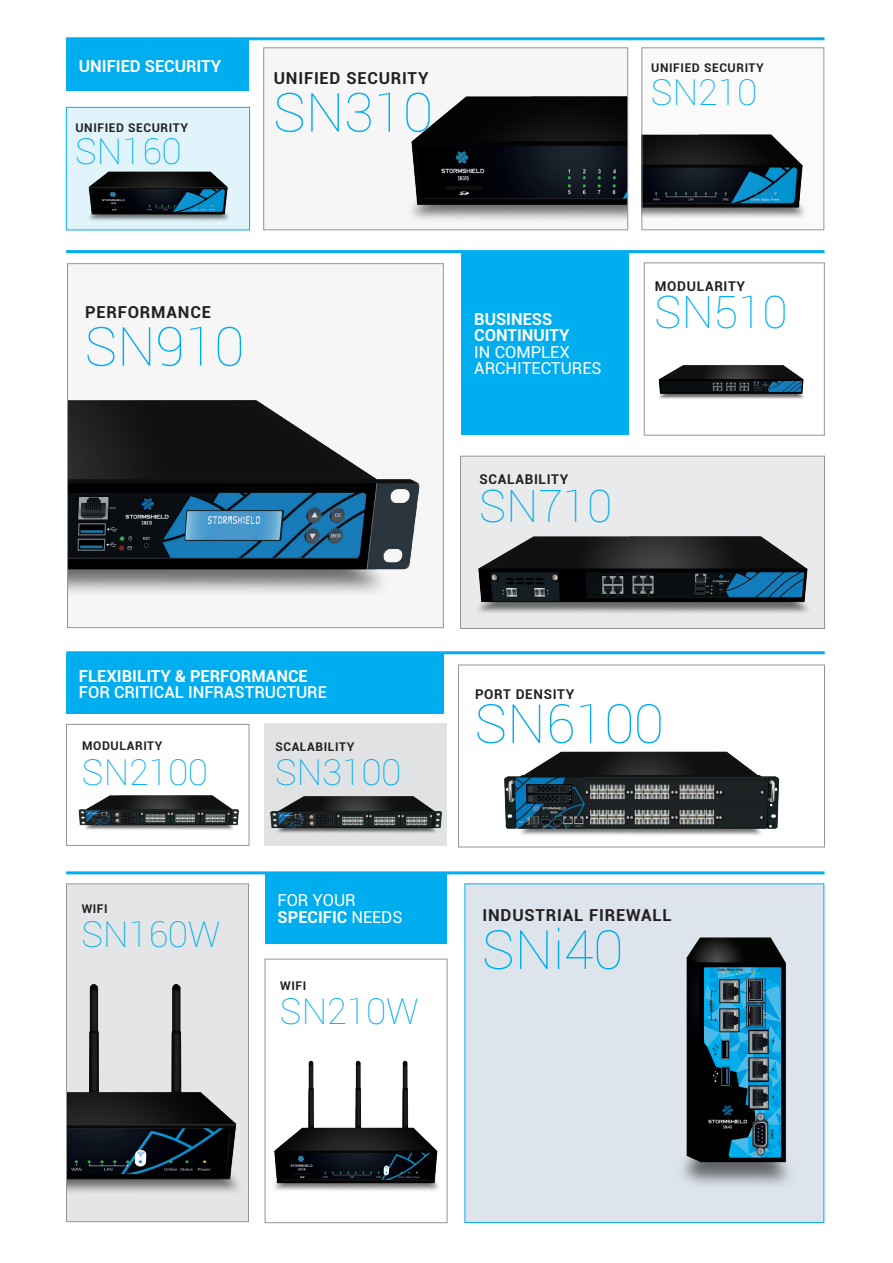
<style>
.page{position:relative;width:893px;height:1263px;background:#fff}
.page>*{position:absolute;margin:0;border:0;box-sizing:border-box;transform-origin:0 0}
.t1{font:100 54px "Roboto";color:#00aeef}
.t2{font:100 45px "Roboto";color:#00aeef}
.t3{font:100 36px "Roboto";color:#00aeef}
.t4{font:700 16.5px/16.5px "Roboto";color:#fff}
.t5{font:700 16.5px "Roboto";letter-spacing:.05em;color:#231f20}
.t6{font:16.5px/16.5px "Roboto";color:#fff}
.t7{font:500 16.5px "Roboto";color:#fff}
.t8{font:700 13.5px "Roboto";letter-spacing:.05em;color:#231f20}
.t9{font:700 12px "Roboto";letter-spacing:.05em;color:#231f20}
.s1{font-weight:700}
</style>
<div class="page">
<div style="left:68px;top:264px;width:375px;height:364px;background:#f6f6f7"></div>
<img style="left:69px;top:400px;width:351px;height:193px">
<div style="left:67px;top:263px;width:377px;height:365px;border:1px solid #939598"></div>
<img style="left:658px;top:365px;width:146px;height:34px">
<div style="left:460px;top:456px;width:364px;height:172px;background:#e9eaeb"></div>
<img style="left:478px;top:536px;width:330px;height:77px">
<div style="left:460px;top:456px;width:365px;height:173px;border:1px solid #939598"></div>
<div style="left:461px;top:252px;width:168px;height:183px;background:#00aeef"></div>
<div style="left:66px;top:107px;width:184px;height:123px;background:#e1f4fc"></div>
<img style="left:88px;top:171px;width:141px;height:50px">
<div style="left:66px;top:107px;width:184px;height:123px;border:1px solid #00aeef"></div>
<div style="left:264px;top:48px;width:364px;height:182px;background:#f6f6f7"></div>
<img style="left:411px;top:96px;width:215px;height:124px">
<div style="left:264px;top:48px;width:364px;height:182px;border:1px solid #939598"></div>
<div style="left:642px;top:48px;width:182px;height:182px;background:#fafafa"></div>
<img style="left:644px;top:134px;width:161px;height:84px">
<div style="left:642px;top:48px;width:182px;height:182px;border:1px solid #939598"></div>
<div style="left:66px;top:40px;width:183px;height:51px;background:#00aeef"></div>
<img style="left:274px;top:1060px;width:165px;height:131px">
<div style="left:265px;top:959px;width:182px;height:264px;border:1px solid #939598"></div>
<div style="left:66px;top:884px;width:182px;height:337px;background:#e4e5e7"></div>
<img style="left:68px;top:984px;width:171px;height:208px">
<div style="left:66px;top:884px;width:183px;height:338px;border:1px solid #939598"></div>
<div style="left:265px;top:873px;width:181px;height:70px;background:#00aeef"></div>
<div style="left:465px;top:884px;width:359px;height:338px;background:#dde4ec"></div>
<img style="left:682px;top:937px;width:108px;height:248px">
<div style="left:264px;top:724px;width:182px;height:122px;background:#e1e2e4"></div>
<img style="left:270px;top:796px;width:172px;height:37px">
<img style="left:504px;top:751px;width:276px;height:84px">
<div style="left:458px;top:665px;width:367px;height:182px;border:1px solid #939598"></div>
<img style="left:78px;top:795px;width:161px;height:35px">
<div style="left:66px;top:724px;width:183px;height:122px;border:1px solid #939598"></div>
<div style="left:66px;top:654px;width:378px;height:59px;background:#00aeef"></div>
<hr style="left:66px;top:651px;width:759px;height:3px;background:#00aeef">
<hr style="left:66px;top:871px;width:758px;height:3px;background:#00aeef">
<hr style="left:66px;top:250px;width:758px;height:3px;background:#00aeef">
<hr style="left:66px;top:37px;width:758px;height:3px;background:#00aeef">
<h3 class="t4" style="left:79px;top:57px;width:144px">UNIFIED SECURITY</h3>
<p class="t9" style="left:75px;top:119px;width:114px">UNIFIED SECURITY</p>
<h3 class="t3" style="left:75px;top:126px;width:108px">SN160</h3>
<h3 class="t5" style="left:274px;top:66px;width:156px">UNIFIED SECURITY</h3>
<h1 class="t1" style="left:274px;top:75px;width:161px">SN310</h1>
<p class="t9" style="left:651px;top:60px;width:114px">UNIFIED SECURITY</p>
<h3 class="t3" style="left:651px;top:67px;width:108px">SN210</h3>
<h3 class="t5" style="left:85px;top:301px;width:127px">PERFORMANCE</h3>
<h1 class="t1" style="left:85px;top:309px;width:161px">SN910</h1>
<h3 class="t4" style="left:474px;top:310px;width:97px">BUSINESS<br>CONTINUITY</h3>
<h3 class="t6" style="left:474px;top:343px;width:129px">IN COMPLEX<br>ARCHITECTURES</h3>
<p class="t8" style="left:480px;top:470px;width:90px">SCALABILITY</p>
<h2 class="t2" style="left:480px;top:474px;width:134px">SN710</h2>
<p class="t8" style="left:655px;top:277px;width:92px">MODULARITY</p>
<h2 class="t2" style="left:655px;top:281px;width:134px">SN510</h2>
<h3 class="t4" style="left:79px;top:667px;width:230px">FLEXIBILITY &amp; PERFORMANCE</h3>
<h3 class="t7" style="left:79px;top:681px;width:249px">FOR CRITICAL INFRASTRUCTURE</h3>
<p class="t9" style="left:82px;top:738px;width:82px">MODULARITY</p>
<h3 class="t3" style="left:82px;top:747px;width:127px">SN2100</h3>
<p class="t9" style="left:82px;top:900px;width:28px">WIFI</p>
<h3 class="t3" style="left:82px;top:910px;width:140px">SN160W</h3>
<p class="t9" style="left:275px;top:738px;width:80px">SCALABILITY</p>
<h3 class="t3" style="left:275px;top:748px;width:127px">SN3100</h3>
<h3 class="t6" style="left:278px;top:891px;width:126px">FOR YOUR<br><span class="s1">SPECIFIC</span> NEEDS</h3>
<p class="t9" style="left:280px;top:977px;width:28px">WIFI</p>
<h3 class="t3" style="left:280px;top:986px;width:140px">SN210W</h3>
<p class="t8" style="left:475px;top:684px;width:101px">PORT DENSITY</p>
<h1 class="t1" style="left:475px;top:686px;width:190px">SN6100</h1>
<h3 class="t5" style="left:482px;top:904px;width:191px">INDUSTRIAL FIREWALL</h3>
<h1 class="t1" style="left:482px;top:912px;width:142px">SNi40</h1>
</div>
